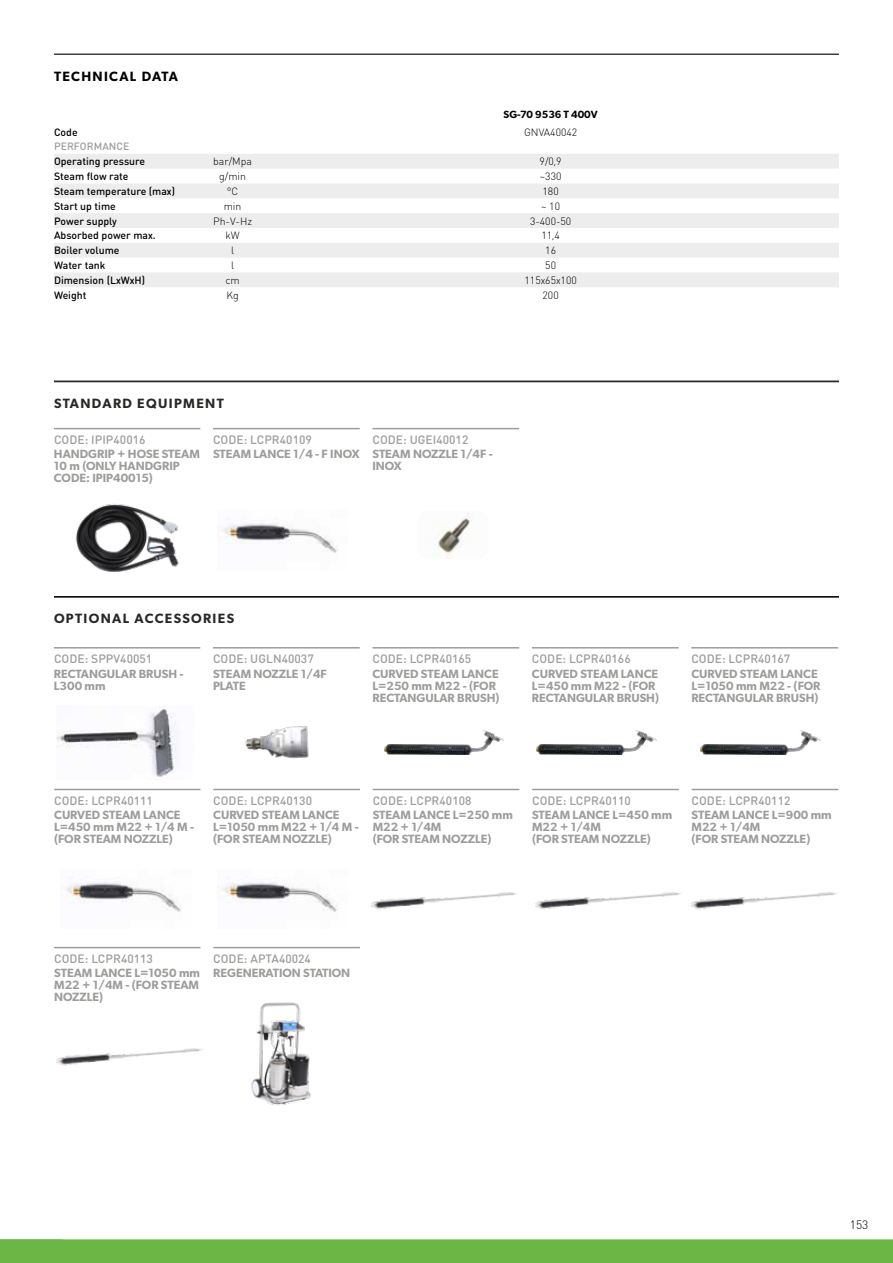
<style>
.page{position:relative;width:893px;height:1263px;background:#fff}
.page>*{position:absolute;margin:0;border:0;box-sizing:border-box;transform-origin:0 0}
.t1{font:600 13.5px "Gibson";letter-spacing:.1em;color:#282827}
.t2{font:600 13.5px "Gibson";letter-spacing:.1em;color:#000}
.t3{font:600 12px/12px "Gibson";color:#9d9d9c}
.t4{font:500 12px "DIN Round Pro";color:#9d9d9c}
.t5{font:300 12px "DIN Round Pro";color:#000}
.t6{font:500 10.5px "DIN Round Pro";color:#000}
.t7{font:300 10.5px "DIN Round Pro";color:#000}
.t8{font:600 10.5px "Gibson";color:#000}
.t9{font:500 10.5px "DIN Round Pro";letter-spacing:.005em;color:#9d9d9c}
</style>
<div class="page">
<div style="left:0;top:1239px;width:893px;height:24px;background:#6bb644"></div>
<hr style="left:54px;top:54px;width:785px;height:1px;background:#000">
<svg style="left:54px;top:154px;width:785px;height:133px;fill:#ededed"></svg>
<hr style="left:54px;top:381px;width:785px;height:1px;background:#282827">
<hr style="left:54px;top:596px;width:785px;height:1px;background:#000">
<hr style="left:54px;top:597px;width:785px;height:1px;background:#282827">
<hr style="left:54px;top:647px;width:146px;height:1px;background:#9d9d9c">
<hr style="left:213px;top:647px;width:147px;height:1px;background:#9d9d9c">
<hr style="left:372px;top:647px;width:147px;height:1px;background:#9d9d9c">
<hr style="left:532px;top:647px;width:147px;height:1px;background:#9d9d9c">
<hr style="left:691px;top:647px;width:147px;height:1px;background:#9d9d9c">
<hr style="left:54px;top:428px;width:146px;height:1px;background:#9d9d9c">
<hr style="left:213px;top:428px;width:147px;height:1px;background:#9d9d9c">
<hr style="left:372px;top:428px;width:147px;height:1px;background:#9d9d9c">
<hr style="left:54px;top:789px;width:146px;height:1px;background:#9d9d9c">
<hr style="left:213px;top:789px;width:147px;height:1px;background:#9d9d9c">
<hr style="left:373px;top:789px;width:146px;height:1px;background:#9d9d9c">
<hr style="left:532px;top:789px;width:147px;height:1px;background:#9d9d9c">
<hr style="left:692px;top:789px;width:146px;height:1px;background:#9d9d9c">
<hr style="left:54px;top:947px;width:146px;height:1px;background:#9d9d9c">
<hr style="left:213px;top:947px;width:147px;height:1px;background:#9d9d9c">
<img style="left:217px;top:523px;width:121px;height:30px">
<img style="left:437px;top:513px;width:33px;height:45px">
<img style="left:76px;top:504px;width:103px;height:68px">
<img style="left:384px;top:730px;width:120px;height:25px">
<img style="left:537px;top:730px;width:119px;height:25px">
<img style="left:701px;top:730px;width:119px;height:25px">
<img style="left:56px;top:706px;width:120px;height:71px">
<img style="left:245px;top:726px;width:64px;height:33px">
<img style="left:61px;top:882px;width:121px;height:30px">
<img style="left:217px;top:882px;width:121px;height:30px">
<img style="left:251px;top:1002px;width:60px;height:104px">
<img style="left:56px;top:1048px;width:147px;height:18px">
<img style="left:371px;top:892px;width:146px;height:18px">
<img style="left:535px;top:892px;width:147px;height:18px">
<img style="left:690px;top:892px;width:147px;height:18px">
<p class="t2" style="left:54px;top:68px;width:126px">TECHNICAL DATA</p>
<p class="t8" style="left:504px;top:108px;width:96px">SG-70 9536 T 400V</p>
<p class="t6" style="left:54px;top:125px;width:25px">Code</p>
<p class="t7" style="left:524px;top:125px;width:55px">GNVA40042</p>
<p class="t9" style="left:54px;top:139px;width:77px">PERFORMANCE</p>
<p class="t6" style="left:54px;top:154px;width:93px">Operating pressure</p>
<p class="t7" style="left:213px;top:155px;width:40px">bar/Mpa</p>
<p class="t7" style="left:540px;top:155px;width:24px">9/0,9</p>
<p class="t6" style="left:54px;top:169px;width:76px">Steam flow rate</p>
<p class="t7" style="left:219px;top:169px;width:28px">g/min</p>
<p class="t7" style="left:540px;top:169px;width:23px">~330</p>
<p class="t6" style="left:54px;top:184px;width:123px">Steam temperature (max)</p>
<p class="t7" style="left:227px;top:184px;width:13px">°C</p>
<p class="t7" style="left:543px;top:184px;width:18px">180</p>
<p class="t6" style="left:54px;top:199px;width:63px">Start up time</p>
<p class="t7" style="left:224px;top:199px;width:19px">min</p>
<p class="t7" style="left:541px;top:199px;width:20px">~ 10</p>
<p class="t6" style="left:54px;top:214px;width:64px">Power supply</p>
<p class="t7" style="left:213px;top:214px;width:41px">Ph-V-Hz</p>
<p class="t7" style="left:530px;top:214px;width:43px">3-400-50</p>
<p class="t6" style="left:54px;top:228px;width:103px">Absorbed power max.</p>
<p class="t7" style="left:225px;top:229px;width:16px">kW</p>
<p class="t7" style="left:541px;top:229px;width:20px">11,4</p>
<p class="t6" style="left:54px;top:243px;width:67px">Boiler volume</p>
<p class="t7" style="left:231px;top:244px;width:5px">l</p>
<p class="t7" style="left:545px;top:244px;width:12px">16</p>
<p class="t6" style="left:54px;top:258px;width:53px">Water tank</p>
<p class="t7" style="left:231px;top:258px;width:5px">l</p>
<p class="t7" style="left:545px;top:258px;width:12px">50</p>
<p class="t6" style="left:54px;top:273px;width:93px">Dimension (LxWxH)</p>
<p class="t7" style="left:225px;top:273px;width:16px">cm</p>
<p class="t7" style="left:525px;top:273px;width:54px">115x65x100</p>
<p class="t6" style="left:54px;top:288px;width:34px">Weight</p>
<p class="t7" style="left:226px;top:288px;width:14px">Kg</p>
<p class="t7" style="left:543px;top:288px;width:18px">200</p>
<p class="t1" style="left:54px;top:395px;width:171px">STANDARD EQUIPMENT</p>
<p class="t4" style="left:54px;top:431px;width:93px">CODE: IPIP40016</p>
<p class="t4" style="left:213px;top:431px;width:100px">CODE: LCPR40109</p>
<p class="t4" style="left:372px;top:431px;width:97px">CODE: UGEI40012</p>
<p class="t3" style="left:54px;top:448px;width:147px">HANDGRIP + HOSE STEAM<br>10 m (ONLY HANDGRIP<br>CODE: IPIP40015)</p>
<p class="t3" style="left:372px;top:448px;width:122px;text-indent:-159px">STEAM LANCE 1/4 - F INOX STEAM NOZZLE 1/4F -<br>INOX</p>
<p class="t1" style="left:54px;top:610px;width:182px">OPTIONAL ACCESSORIES</p>
<p class="t4" style="left:54px;top:650px;width:100px">CODE: SPPV40051</p>
<p class="t4" style="left:213px;top:650px;width:102px">CODE: UGLN40037</p>
<p class="t4" style="left:372px;top:650px;width:100px">CODE: LCPR40165</p>
<p class="t4" style="left:532px;top:650px;width:100px">CODE: LCPR40166</p>
<p class="t4" style="left:691px;top:650px;width:100px">CODE: LCPR40167</p>
<p class="t3" style="left:54px;top:667px;width:131px">RECTANGULAR BRUSH -<br>L300 mm</p>
<p class="t3" style="left:213px;top:667px;width:115px">STEAM NOZZLE 1/4F<br>PLATE</p>
<p class="t3" style="left:372px;top:667px;width:129px">CURVED STEAM LANCE<br>L=250 mm M22 - (FOR<br>RECTANGULAR BRUSH)</p>
<p class="t3" style="left:532px;top:667px;width:129px">CURVED STEAM LANCE<br>L=450 mm M22 - (FOR<br>RECTANGULAR BRUSH)</p>
<p class="t3" style="left:691px;top:667px;width:130px">CURVED STEAM LANCE<br>L=1050 mm M22 - (FOR<br>RECTANGULAR BRUSH)</p>
<p class="t4" style="left:54px;top:792px;width:100px">CODE: LCPR40111</p>
<p class="t4" style="left:213px;top:792px;width:100px">CODE: LCPR40130</p>
<p class="t4" style="left:373px;top:792px;width:100px">CODE: LCPR40108</p>
<p class="t4" style="left:532px;top:792px;width:100px">CODE: LCPR40110</p>
<p class="t4" style="left:692px;top:792px;width:100px">CODE: LCPR40112</p>
<p class="t3" style="left:54px;top:809px;width:141px">CURVED STEAM LANCE<br>L=450 mm M22 + 1/4 M - (FOR STEAM NOZZLE)</p>
<p class="t3" style="left:213px;top:809px;width:147px">CURVED STEAM LANCE<br>L=1050 mm M22 + 1/4 M - (FOR STEAM NOZZLE)</p>
<p class="t3" style="left:373px;top:809px;width:142px">STEAM LANCE L=250 mm<br>M22 + 1/4M<br>(FOR STEAM NOZZLE)</p>
<p class="t3" style="left:532px;top:809px;width:142px">STEAM LANCE L=450 mm<br>M22 + 1/4M<br>(FOR STEAM NOZZLE)</p>
<p class="t3" style="left:692px;top:809px;width:142px">STEAM LANCE L=900 mm<br>M22 + 1/4M<br>(FOR STEAM NOZZLE)</p>
<p class="t4" style="left:54px;top:950px;width:100px">CODE: LCPR40113</p>
<p class="t4" style="left:213px;top:950px;width:99px">CODE: APTA40024</p>
<p class="t3" style="left:54px;top:967px;width:147px;text-align:justify">STEAM LANCE L=1050 mm M22 + 1/4M - (FOR STEAM NOZZLE)</p>
<p class="t3" style="left:213px;top:967px;width:139px">REGENERATION STATION</p>
<p class="t5" style="left:850px;top:1216px;width:20px">153</p>
</div>
